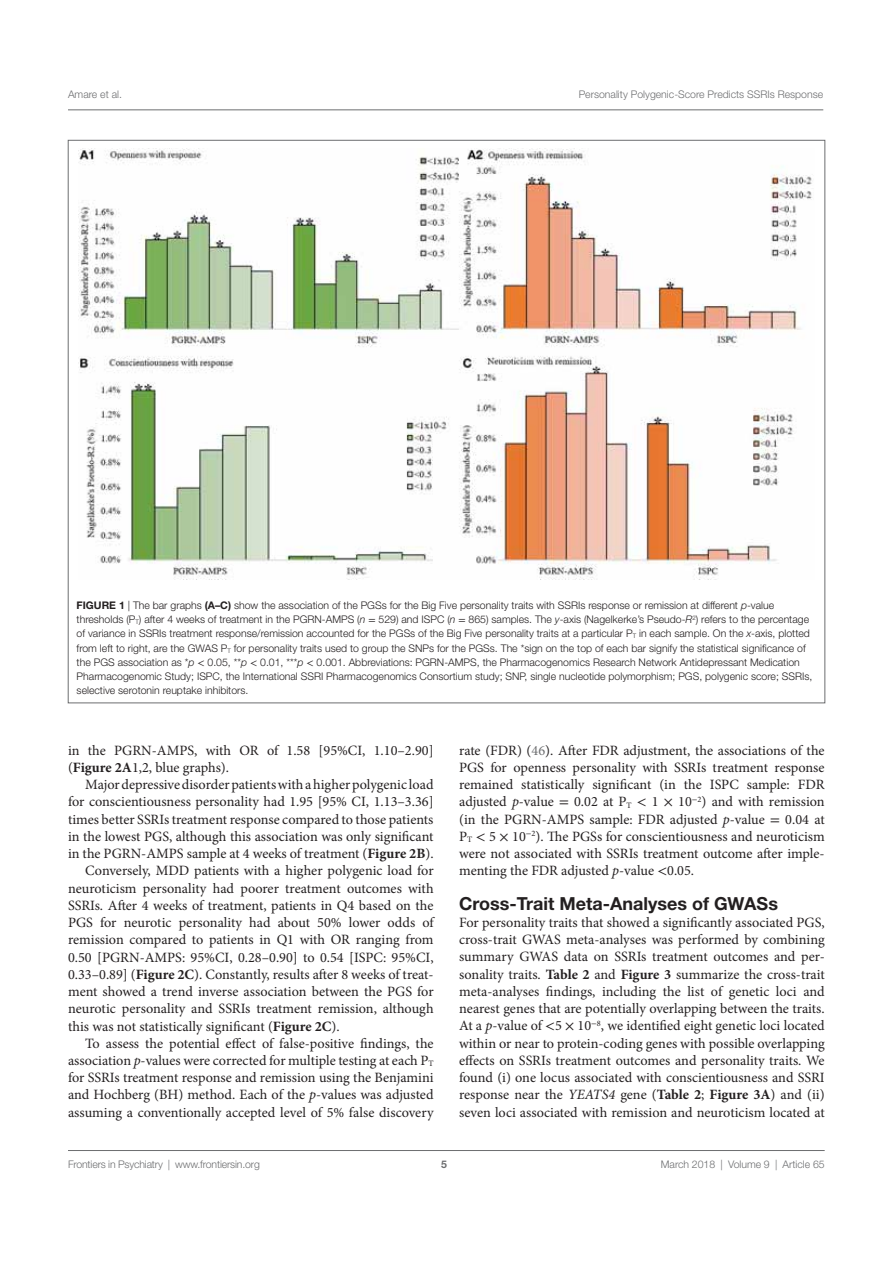
<style>
.page{position:relative;width:893px;height:1263px;background:#fff}
.page>*{position:absolute;margin:0;border:0;box-sizing:border-box;transform-origin:0 0}
.t1{font:700 18px "Helvetica Neue LT Std";color:#231f20}
.t2{font:14.25px/17.2px "Minion Pro";color:#231f20;text-align:justify}
.t3{font:300 10.5px/14.2px "Helvetica Neue LT Std";color:#231f20}
.t4{font:300 10.5px "Helvetica Neue LT Std";color:#6d6e70}
.t5{font:700 10.5px "Helvetica Neue LT Std";color:#6d6e70}
.s1{font-weight:700}
.s2{font-style:italic}
.s3{font-family:"STIX General";font-weight:400}
.s4{color:#6d6e70}
.s5{font-family:"STIX General"}
</style>
<div class="page">
<img style="left:79px;top:149px;width:733px;height:430px">
<hr style="left:68px;top:1150px;width:757px;height:1px;background:#6d6e70">
<hr style="left:68px;top:110px;width:755px;height:1px;background:#6d6e70">
<p class="t4" style="left:68px;top:91px;width:56px">Amare et al.</p>
<p class="t4" style="left:579px;top:91px;width:246px">Personality Polygenic-Score Predicts SSRIs Response</p>
<p class="t3" style="left:77px;top:599px;width:737px"><span class="s1">FIGURE 1</span> | The bar graphs <span class="s1">(A–C)</span> show the association of the PGSs for the Big Five personality traits with SSRIs response or remission at different <span class="s2">p</span>-value thresholds (P<sub>T</sub>) after 4 weeks of treatment in the PGRN-AMPS (<span class="s2">n</span> <span class="s3">=</span> 529) and ISPC (<span class="s2">n</span> <span class="s3">=</span> 865) samples. The <span class="s2">y</span>-axis (Nagelkerke’s Pseudo-<span class="s2">R</span><sup>2</sup>) refers to the percentage of variance in SSRIs treatment response/remission accounted for the PGSs of the Big Five personality traits at a particular P<sub>T</sub> in each sample. On the <span class="s2">x</span>-axis, plotted from left to right, are the GWAS P<sub>T</sub> for personality traits used to group the SNPs for the PGSs. The *sign on the top of each bar signify the statistical significance of the PGS association as *<span class="s2">p</span> <span class="s3">&lt;</span> 0.05, **<span class="s2">p</span> <span class="s3">&lt;</span> 0.01, ***<span class="s2">p</span> <span class="s3">&lt;</span> 0.001. Abbreviations: PGRN-AMPS, the Pharmacogenomics Research Network Antidepressant Medication Pharmacogenomic Study; ISPC, the International SSRI Pharmacogenomics Consortium study; SNP, single nucleotide polymorphism; PGS, polygenic score; SSRIs, selective serotonin reuptake inhibitors.</p>
<p class="t2" style="left:68px;top:743px;width:367px">in the PGRN-AMPS, with OR of 1.58 [95%CI, 1.10–2.90] (<span class="s1">Figure 2A</span>1,2, blue graphs).</p>
<p class="t2" style="left:85px;top:777px;width:350px">Major depressive disorder patients with a higher polygenic load</p>
<p class="t2" style="left:68px;top:794px;width:367px">for conscientiousness personality had 1.95 [95% CI, 1.13–3.36]</p>
<p class="t2" style="left:68px;top:812px;width:367px">times better SSRIs treatment response compared to those patients</p>
<p class="t2" style="left:68px;top:829px;width:367px">in the lowest PGS, although this association was only significant</p>
<p class="t2" style="left:68px;top:846px;width:367px">in the PGRN-AMPS sample at 4 weeks of treatment (<span class="s1">Figure 2B</span>).</p>
<p class="t2" style="left:85px;top:863px;width:350px">Conversely, MDD patients with a higher polygenic load for</p>
<p class="t2" style="left:68px;top:881px;width:367px">neuroticism personality had poorer treatment outcomes with</p>
<p class="t2" style="left:68px;top:898px;width:367px">SSRIs. After 4 weeks of treatment, patients in Q4 based on the</p>
<p class="t2" style="left:68px;top:915px;width:367px">PGS for neurotic personality had about 50% lower odds of</p>
<p class="t2" style="left:68px;top:932px;width:367px">remission compared to patients in Q1 with OR ranging from</p>
<p class="t2" style="left:68px;top:950px;width:367px">0.50 [PGRN-AMPS: 95%CI, 0.28–0.90] to 0.54 [ISPC: 95%CI,</p>
<p class="t2" style="left:68px;top:967px;width:367px">0.33–0.89] (<span class="s1">Figure 2C</span>). Constantly, results after 8 weeks of treat-</p>
<p class="t2" style="left:68px;top:984px;width:367px">ment showed a trend inverse association between the PGS for</p>
<p class="t2" style="left:68px;top:1001px;width:367px">neurotic personality and SSRIs treatment remission, although</p>
<p class="t2" style="left:68px;top:1019px;width:273px">this was not statistically significant (<span class="s1">Figure 2C</span>).</p>
<p class="t2" style="left:85px;top:1036px;width:350px">To assess the potential effect of false-positive findings, the</p>
<p class="t2" style="left:68px;top:1053px;width:367px">association <span class="s2">p</span>-values were corrected for multiple testing at each P<sub>T</sub></p>
<p class="t2" style="left:68px;top:1070px;width:367px">for SSRIs treatment response and remission using the Benjamini</p>
<p class="t2" style="left:68px;top:1087px;width:367px">and Hochberg (BH) method. Each of the <span class="s2">p</span>-values was adjusted</p>
<p class="t2" style="left:68px;top:1105px;width:367px">assuming a conventionally accepted level of 5% false discovery</p>
<p class="t2" style="left:459px;top:743px;width:367px">rate (FDR) (<span class="s4">46</span>). After FDR adjustment, the associations of the PGS for openness personality with SSRIs treatment response remained statistically significant (in the ISPC sample: FDR adjusted <span class="s2">p</span>-value <span class="s5">=</span> 0.02 at P<sub>T</sub> <span class="s5">&lt;</span> 1 <span class="s5">×</span> 10<sup>−</sup><sup>2</sup>) and with remission (in the PGRN-AMPS sample: FDR adjusted <span class="s2">p</span>-value <span class="s5">=</span> 0.04 at P<sub>T</sub> <span class="s5">&lt;</span> 5 <span class="s5">×</span> 10<sup>−</sup><sup>2</sup>). The PGSs for conscientiousness and neuroticism were not associated with SSRIs treatment outcome after imple&shy;menting the FDR adjusted <span class="s2">p</span>-value <span class="s5">&lt;</span>0.05.</p>
<p class="t1" style="left:459px;top:897px;width:320px">Cross-Trait Meta-Analyses of GWASs</p>
<p class="t2" style="left:459px;top:915px;width:367px">For personality traits that showed a significantly associated PGS, cross-trait GWAS meta-analyses was performed by combining summary GWAS data on SSRIs treatment outcomes and per&shy;sonality traits. <span class="s1">Table 2</span> and <span class="s1">Figure 3</span> summarize the cross-trait meta-analyses findings, including the list of genetic loci and nearest genes that are potentially overlapping between the traits.<br>At a <span class="s2">p</span>-value of <span class="s5">&lt;</span>5 <span class="s5">×</span> 10<sup>−</sup><sup>8</sup>, we identified eight genetic loci located within or near to protein-coding genes with possible overlapping effects on SSRIs treatment outcomes and personality traits. We found (i) one locus associated with conscientiousness and SSRI response near the <span class="s2">YEATS4</span> gene (<span class="s1">Table 2</span>; <span class="s1">Figure 3A</span>) and (ii) seven loci associated with remission and neuroticism located at</p>
<p class="t4" style="left:68px;top:1160px;width:193px">Frontiers in Psychiatry | www.frontiersin.org</p>
<p class="t4" style="left:661px;top:1160px;width:165px">March 2018 | Volume 9 | Article 65</p>
<p class="t5" style="left:441px;top:1160px;width:7px">5</p>
</div>
